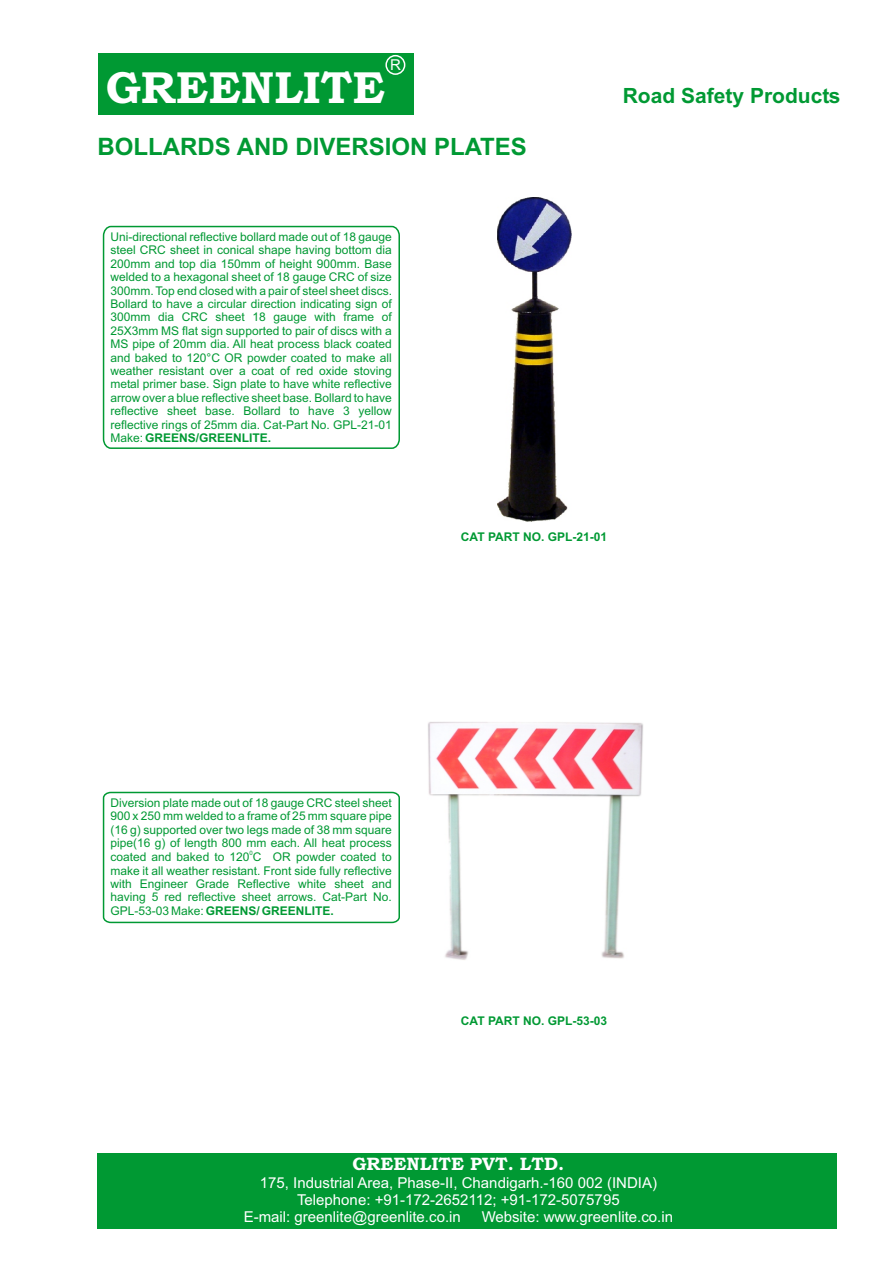
<style>
.page{position:relative;width:894px;height:1263px;background:#fff}
.page>*{position:absolute;margin:0;border:0;box-sizing:border-box;transform-origin:0 0}
.t1{font:45px "Bookman Old Style";color:#fff}
.t2{font:700 24px "Arial";color:#093}
.t3{font:700 21px "Arial";color:#093}
.t4{font:18px "Bookman Old Style";color:#fff}
.t5{font:15px "Arial";color:#fff}
.t6{font:12px/13.4px "Arial";color:#093;text-align:justify}
.t7{font:700 12px "Arial";color:#093}
.t8{font:6px "Arial";color:#093}
.s1{font-weight:700}
</style>
<div class="page">
<div style="left:98px;top:53px;width:315px;height:61px;background:#093"></div>
<div style="left:385px;top:55px;width:20px;height:20px;border:2px solid #fff;border-radius:50%"></div>
<div style="left:97px;top:1153px;width:740px;height:75px;background:#093"></div>
<svg style="left:102px;top:225px;width:298px;height:224px"></svg>
<img style="left:497px;top:197px;width:75px;height:325px">
<img style="left:428px;top:722px;width:215px;height:238px">
<svg style="left:102px;top:791px;width:298px;height:133px"></svg>
<p class="t5" style="left:390px;top:59px;width:12px">R</p>
<h1 class="t1" style="left:106px;top:71px;width:281px">GREENLITE</h1>
<h2 class="t2" style="left:98px;top:138px;width:431px">BOLLARDS AND DIVERSION PLATES</h2>
<p class="t6" style="left:110px;top:231px;width:283px">Uni-directional reflective bollard made out of 18 gauge steel CRC sheet in conical shape having bottom dia 200mm and top dia 150mm of height 900mm. Base welded to a hexagonal sheet of 18 gauge CRC of size 300mm. Top end closed with a pair of steel sheet discs.<br>Bollard to have a circular direction indicating sign of 300mm dia CRC sheet 18 gauge with frame of 25X3mm MS flat sign supported to pair of discs with a MS pipe of 20mm dia. All heat process black coated and baked to 120°C OR powder coated to make all weather resistant over a coat of red oxide stoving metal primer base. Sign plate to have white reflective arrow over a blue reflective sheet base. Bollard to have reflective sheet base. Bollard to have 3 yellow reflective rings of 25mm dia. Cat-Part No. GPL-21-01<br>Make: <span class="s1">GREENS/GREENLITE.</span></p>
<h3 class="t3" style="left:623px;top:87px;width:219px">Road Safety Products</h3>
<p class="t7" style="left:461px;top:532px;width:148px">CAT PART NO. GPL-21-01</p>
<p class="t6" style="left:110px;top:797px;width:283px">Diversion plate made out of 18 gauge CRC steel sheet 900 x 250 mm welded to a frame of 25 mm square pipe (16 g) supported over two legs made of 38 mm square pipe(16 g) of length 800 mm each. All heat process</p>
<p class="t8" style="left:249px;top:851px;width:5px">0</p>
<p class="t6" style="left:110px;top:851px;width:283px">coated and baked to 120 C OR powder coated to make it all weather resistant. Front side fully reflective with Engineer Grade Reflective white sheet and having 5 red reflective sheet arrows. Cat-Part No.<br>GPL-53-03 Make: <span class="s1">GREENS/ GREENLITE.</span></p>
<p class="t7" style="left:461px;top:1017px;width:148px">CAT PART NO. GPL-53-03</p>
<h3 class="t4" style="left:352px;top:1157px;width:213px">GREENLITE PVT. LTD.</h3>
<p class="t5" style="left:260px;top:1177px;width:399px">175, Industrial Area, Phase-II, Chandigarh.-160 002 (INDIA)</p>
<p class="t5" style="left:297px;top:1194px;width:324px">Telephone: +91-172-2652112; +91-172-5075795</p>
<p class="t5" style="left:244px;top:1211px;width:219px">E-mail: greenlite@greenlite.co.in</p>
<p class="t5" style="left:482px;top:1211px;width:193px">Website: www.greenlite.co.in</p>
</div>
